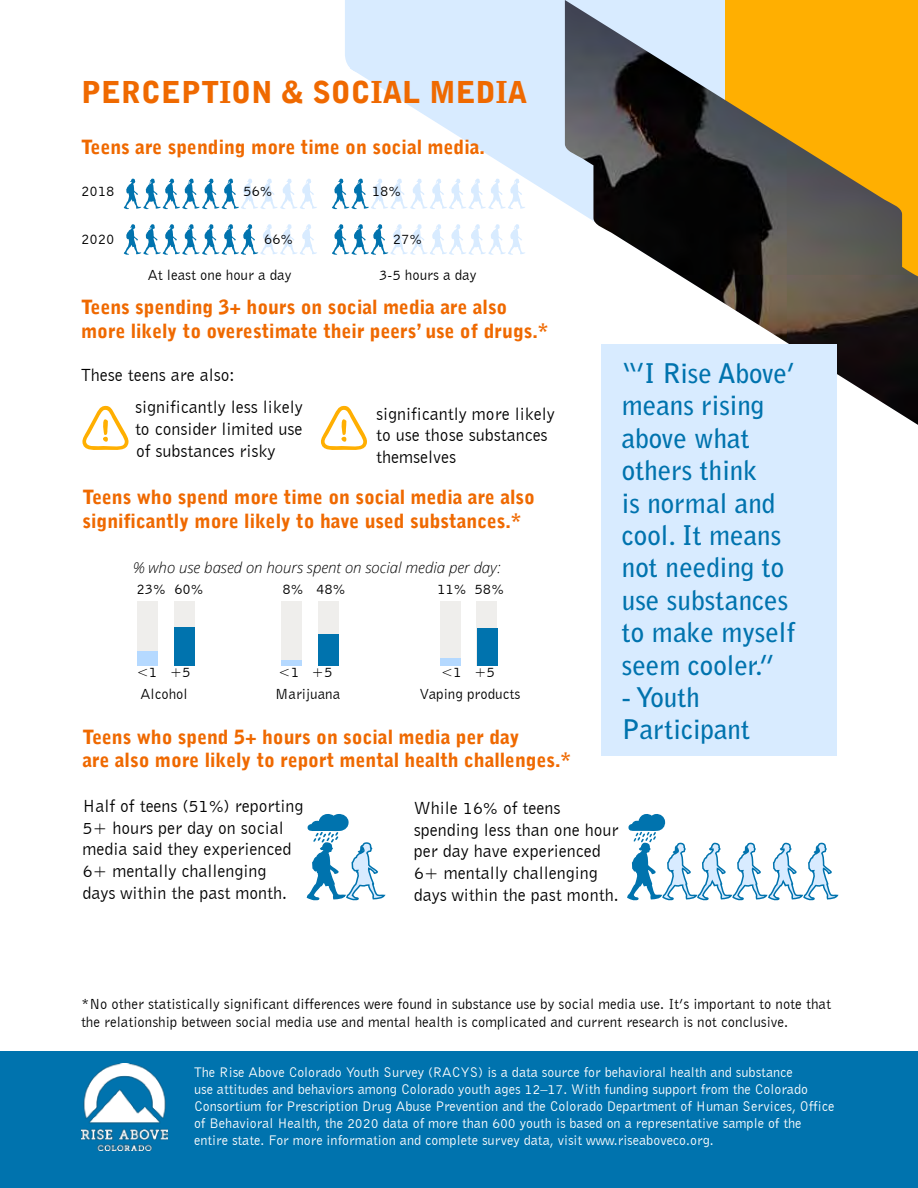
<style>
.page{position:relative;width:918px;height:1188px;background:#fff}
.page>*{position:absolute;margin:0;border:0;box-sizing:border-box;transform-origin:0 0}
.t1{font:900 30px "Bell Gothic";color:#ef6900}
.t2{font:700 27px/32.4px "Bell Gothic Std";color:#0073ae}
.t3{font:900 19.5px/23.4px "Bell Gothic";color:#ef6900}
.t4{font:18px/21.6px "Bell Gothic BT";color:#000}
.t5{font:15px/18px "Bell Gothic BT";color:#000}
.t6{font:italic 300 15px "Open Sans";color:#000}
.t7{font:14.25px/17.1px "Bell Gothic BT";color:#fff}
</style>
<div class="page">
<svg style="left:124px;top:178px;width:193px;height:31px"></svg>
<svg style="left:124px;top:224px;width:193px;height:31px"></svg>
<svg style="left:332px;top:224px;width:18px;height:31px"></svg>
<svg style="left:332px;top:178px;width:18px;height:31px"></svg>
<svg style="left:306px;top:814px;width:80px;height:87px"></svg>
<svg style="left:627px;top:814px;width:212px;height:87px"></svg>
<svg style="left:350px;top:0;width:215px;height:255px;fill:#d8ebff"></svg>
<img style="left:565px;top:0;width:353px;height:425px">
<svg style="left:82px;top:405px;width:47px;height:45px"></svg>
<svg style="left:321px;top:405px;width:46px;height:45px"></svg>
<div style="left:137px;top:601px;width:21px;height:65px;background:#efeeec"></div>
<div style="left:137px;top:651px;width:21px;height:15px;background:#b5d9ff"></div>
<div style="left:174px;top:601px;width:20px;height:65px;background:#efeeec"></div>
<div style="left:174px;top:627px;width:21px;height:39px;background:#0073ae"></div>
<div style="left:281px;top:601px;width:21px;height:65px;background:#efeeec"></div>
<div style="left:281px;top:660px;width:21px;height:6px;background:#b5d9ff"></div>
<div style="left:318px;top:601px;width:21px;height:65px;background:#efeeec"></div>
<div style="left:318px;top:634px;width:21px;height:32px;background:#0073ae"></div>
<div style="left:440px;top:601px;width:21px;height:65px;background:#efeeec"></div>
<div style="left:440px;top:658px;width:21px;height:8px;background:#b5d9ff"></div>
<div style="left:477px;top:601px;width:20px;height:65px;background:#efeeec"></div>
<div style="left:477px;top:628px;width:21px;height:38px;background:#0073ae"></div>
<div style="left:602px;top:344px;width:235px;height:411px;background:#d8ebff"></div>
<div style="left:0;top:1051px;width:918px;height:137px;background:#0073ae"></div>
<img style="left:81px;top:1064px;width:86px;height:86px">
<h1 class="t1" style="left:81px;top:75px;width:443px">Perc eption &amp; social m edia</h1>
<h3 class="t3" style="left:81px;top:136px;width:406px">Teens are spending more time on social media.</h3>
<p class="t5" style="left:81px;top:181px;width:35px">2018</p>
<p class="t5" style="left:243px;top:181px;width:31px">56%</p>
<p class="t5" style="left:372px;top:181px;width:31px">18%</p>
<p class="t5" style="left:81px;top:230px;width:35px">2020</p>
<p class="t5" style="left:264px;top:230px;width:31px">66%</p>
<p class="t5" style="left:393px;top:230px;width:31px">27%</p>
<p class="t5" style="left:148px;top:266px;width:145px">At least one hour a day</p>
<p class="t5" style="left:379px;top:266px;width:99px">3-5 hours a day</p>
<h3 class="t3" style="left:81px;top:296px;width:469px">Teens spending 3+ hours on social media are also more likely to overestimate their peers’ use of drugs.*</h3>
<p class="t4" style="left:135px;top:358px;width:169px;line-height:32.4px;text-indent:-54px">These teens are also: significantly less likely</p>
<p class="t4" style="left:135px;top:418px;width:169px">to consider limited use of substances risky</p>
<h2 class="t2" style="left:622px;top:357px;width:175px">“’I Rise Above’ means rising above what others think<br>is normal and cool. It means not needing to use substances to make myself seem cooler.”</h2>
<h2 class="t2" style="left:622px;top:681px;width:130px">- Youth<br>Participant</h2>
<p class="t4" style="left:376px;top:402px;width:180px">significantly more likely to use those substances themselves</p>
<h3 class="t3" style="left:82px;top:486px;width:454px">Teens who spend more time on social media are also significantly more likely to have used substances.*</h3>
<p class="t6" style="left:133px;top:557px;width:369px">% who use based on hours spent on social media per day:</p>
<p class="t5" style="left:136px;top:580px;width:68px">23% 60%</p>
<p class="t5" style="left:283px;top:580px;width:64px">8% 48%</p>
<p class="t5" style="left:437px;top:580px;width:68px">11% 58%</p>
<p class="t5" style="left:136px;top:663px;width:56px">&lt;1 +5</p>
<p class="t5" style="left:278px;top:663px;width:56px">&lt;1 +5</p>
<p class="t5" style="left:441px;top:663px;width:56px">&lt;1 +5</p>
<p class="t5" style="left:141px;top:684px;width:49px">Alcohol</p>
<p class="t5" style="left:275px;top:684px;width:67px">Marijuana</p>
<p class="t5" style="left:420px;top:684px;width:102px">Vaping products</p>
<h3 class="t3" style="left:82px;top:725px;width:490px">Teens who spend 5+ hours on social media per day<br>are also more likely to report mental health challenges.*</h3>
<p class="t4" style="left:82px;top:795px;width:223px">Half of teens (51%) reporting<br>5+ hours per day on social media said they experienced<br>6+ mentally challenging days within the past month.</p>
<p class="t4" style="left:414px;top:797px;width:206px">While 16% of teens spending less than one hour per day have experienced<br>6+ mentally challenging days within the past month.</p>
<p class="t5" style="left:81px;top:994px;width:752px">*No other statistically significant differences were found in substance use by social media use. It’s important to note that the relationship between social media use and mental health is complicated and current research is not conclusive.</p>
<p class="t7" style="left:194px;top:1063px;width:642px">The Rise Above Colorado Youth Survey (RACYS) is a data source for behavioral health and substance<br>use attitudes and behaviors among Colorado youth ages 12–17. With funding support from the Colorado Consortium for Prescription Drug Abuse Prevention and the Colorado Department of Human Services, Office of Behavioral Health, the 2020 data of more than 600 youth is based on a representative sample of the entire state. For more information and complete survey data, visit www.riseaboveco.org.</p>
</div>
